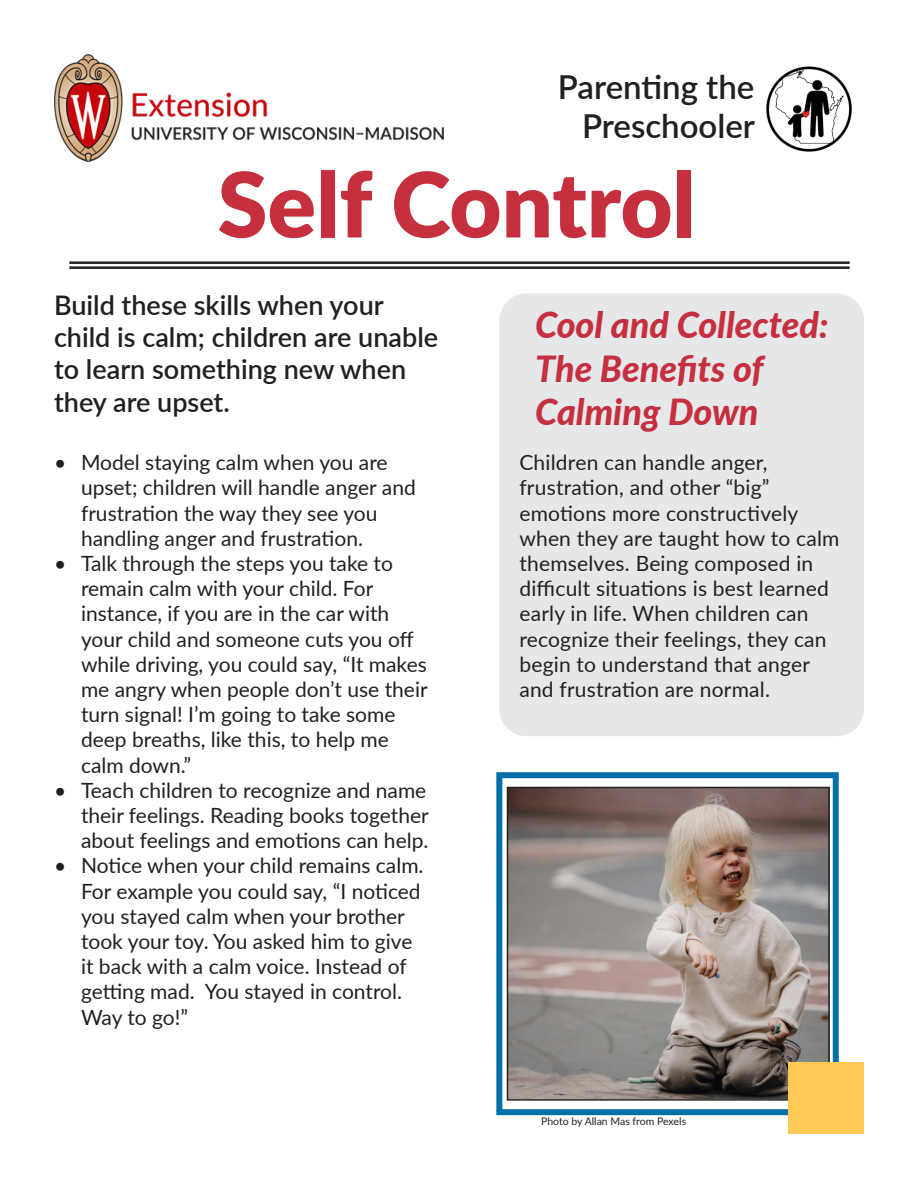
<style>
.page{position:relative;width:918px;height:1188px;background:#fff}
.page>*{position:absolute;margin:0;border:0;box-sizing:border-box;transform-origin:0 0}
.title_case{font:900 90px "Lato";color:#c52f3e}
.subtitle_case{font:italic 800 36px/43.2px "Lato";color:#c52f3e}
.header_black{font:600 33px/39.6px "Lato";color:#231f20;text-align:right}
.header_black-2{font:600 27px/32.4px "Lato";color:#231f20}
.main_text{font:21px/25.2px "Lato";color:#231f20}
.small{font:10.5px "Lato";color:#231f20}
</style>
<div class="page">
<div style="left:496px;top:772px;width:343px;height:343px;border:6px solid #026fa6"></div>
<div style="left:499px;top:293px;width:365px;height:443px;background:#e6e7e9;border-radius:27px"></div>
<hr style="left:69px;top:261px;width:781px;height:3px;background:#231f20">
<hr style="left:69px;top:266px;width:781px;height:3px;background:#231f20">
<img style="left:510px;top:790px;width:317px;height:308px">
<div style="left:507px;top:787px;width:323px;height:314px;border:2px solid #231f20"></div>
<div style="left:788px;top:1062px;width:76px;height:72px;background:#feca55"></div>
<img style="left:54px;top:54px;width:390px;height:108px">
<img style="left:766px;top:66px;width:86px;height:86px">
<p class="header_black" style="left:558px;top:66px;width:199px">Parenting the<br>Preschooler</p>
<p class="title_case" style="left:218px;top:137px;width:480px">Self Control</p>
<p class="header_black-2" style="left:54px;top:287px;width:386px">Build these skills when your child is calm; children are unable to learn something new when they are upset.</p>
<p class="main_text" style="left:81px;top:449px;width:336px;text-indent:-27px">• Model staying calm when you are upset; children will handle anger and frustration the way they see you handling anger and frustration.</p>
<p class="main_text" style="left:81px;top:550px;width:348px;text-indent:-27px">• Talk through the steps you take to remain calm with your child. For instance, if you are in the car with your child and someone cuts you off while driving, you could say, “It makes me angry when people don’t use their turn signal! I’m going to take some deep breaths, like this, to help me calm down.”</p>
<p class="main_text" style="left:81px;top:777px;width:349px;text-align:justify;text-indent:-27px">• Teach children to recognize and name their feelings. Reading books together about feelings and emotions can help.</p>
<p class="main_text" style="left:81px;top:852px;width:344px;text-indent:-27px">• Notice when your child remains calm.<br>For example you could say, “I noticed you stayed calm when your brother took your toy. You asked him to give it back with a calm voice. Instead of getting mad. You stayed in control.<br>Way to go!”</p>
<p class="subtitle_case" style="left:535px;top:302px;width:295px">Cool and Collected:<br>The Benefits of<br>Calming Down</p>
<p class="main_text" style="left:519px;top:449px;width:322px">Children can handle anger, frustration, and other “big” emotions more constructively when they are taught how to calm themselves. Being composed in difficult situations is best learned early in life. When children can recognize their feelings, they can begin to understand that anger and frustration are normal.</p>
<p class="small" style="left:541px;top:1114px;width:147px">Photo by Allan Mas from Pexels</p>
</div>
